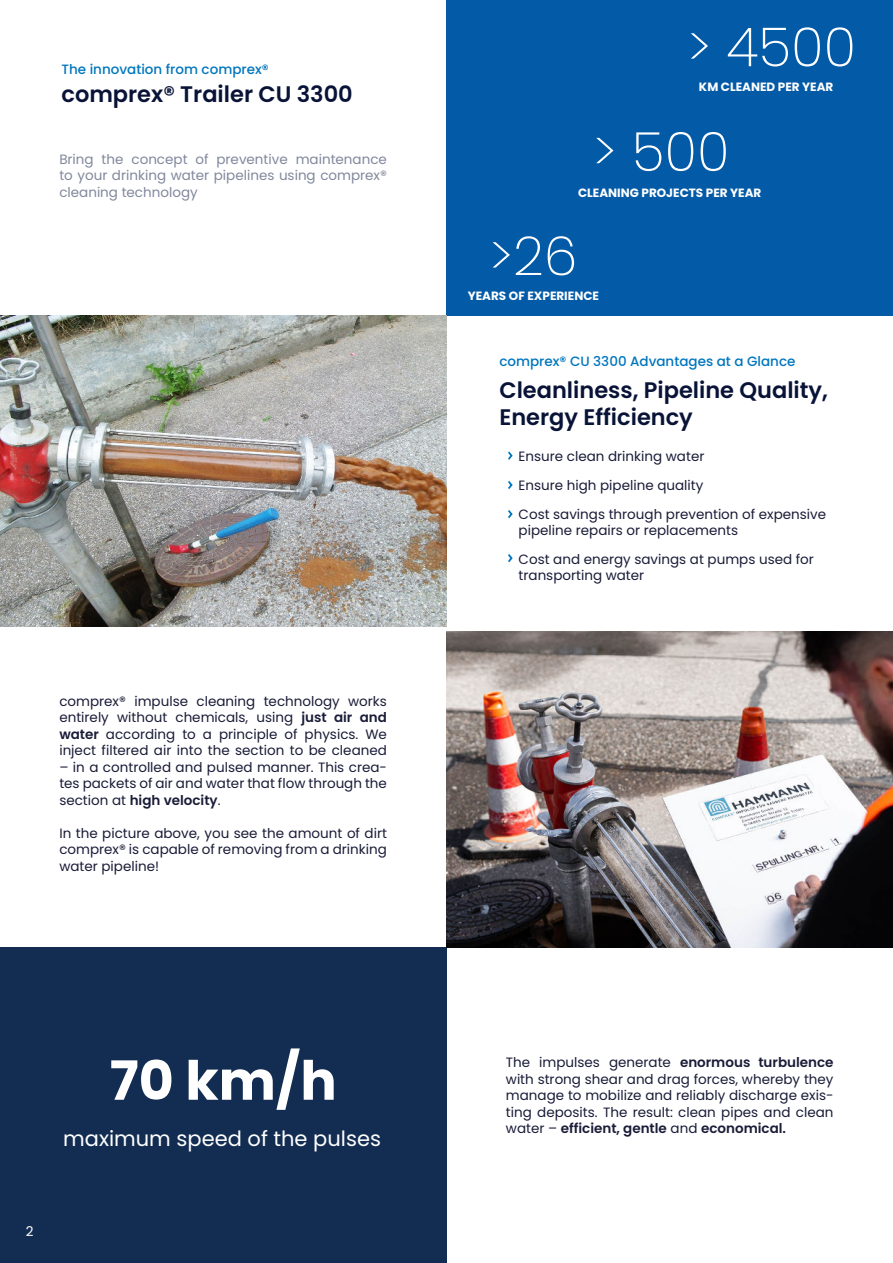
<style>
.page{position:relative;width:893px;height:1263px;background:#fff}
.page>*{position:absolute;margin:0;border:0;box-sizing:border-box;transform-origin:0 0}
.t1{font:200 54px "Poppins";color:#fff}
.t2{font:700 54px "Poppins";color:#fff}
.t3{font:600 22.5px/27px "Poppins";color:#081337}
.t4{font:21px "Poppins";color:#fff}
.t5{font:13.5px/16.5px "Poppins";color:#1a1c38;text-align:justify}
.t6{font:13.5px/16.5px "Poppins";color:#81889d;text-align:justify}
.t7{font:500 13.5px "Poppins";color:#0076be}
.t8{font:13.5px "Poppins";color:#fff}
.t9{font:700 12px "Poppins";color:#fff}
.s1{font-weight:600}
</style>
<div class="page">
<div style="left:446px;top:0;width:447px;height:315px;background:#035aa7"></div>
<div style="left:0;top:947px;width:446px;height:316px;background:#132d52"></div>
<svg style="left:508px;top:451px;width:5px;height:9px"></svg>
<img style="left:0;top:315px;width:446px;height:312px">
<img style="left:446px;top:631px;width:447px;height:316px">
<svg style="left:508px;top:554px;width:5px;height:8px"></svg>
<svg style="left:508px;top:510px;width:5px;height:8px"></svg>
<svg style="left:508px;top:481px;width:5px;height:8px"></svg>
<p class="t7" style="left:61px;top:63px;width:209px">The innovation from comprex®</p>
<h2 class="t3" style="left:61px;top:83px;width:293px">comprex® Trailer CU 3300</h2>
<p class="t6" style="left:59px;top:151px;width:329px">Bring the concept of preventive maintenance to your drinking water pipelines using comprex® cleaning technology</p>
<p class="t5" style="left:59px;top:693px;width:329px">comprex® impulse cleaning technology works entirely without chemicals, using <span class="s1">just air and water</span> according to a principle of physics. We inject filtered air into the section to be cleaned</p>
<p class="t5" style="left:59px;top:759px;width:329px">– in a controlled and pulsed manner. This crea&shy;tes packets of air and water that flow through the section at <span class="s1">high velocity</span>.</p>
<p class="t5" style="left:59px;top:825px;width:329px">In the picture above, you see the amount of dirt comprex® is capable of removing from a drinking water pipeline!</p>
<p class="t8" style="left:26px;top:1223px;width:9px">2</p>
<h1 class="t2" style="left:110px;top:1048px;width:228px">70 km/h</h1>
<h3 class="t4" style="left:63px;top:1126px;width:319px">maximum speed of the pulses</h3>
<h1 class="t1" style="left:687px;top:16px;width:170px">&gt; 4500</h1>
<p class="t9" style="left:699px;top:79px;width:136px">KM CLEANED PER YEAR</p>
<h1 class="t1" style="left:593px;top:121px;width:138px">&gt; 500</h1>
<p class="t9" style="left:578px;top:185px;width:185px">CLEANING PROJECTS PER YEAR</p>
<h1 class="t1" style="left:489px;top:225px;width:89px">&gt;26</h1>
<p class="t9" style="left:468px;top:289px;width:133px">YEARS OF EXPERIENCE</p>
<p class="t7" style="left:499px;top:355px;width:298px">comprex® CU 3300 Advantages at a Glance</p>
<h2 class="t3" style="left:499px;top:379px;width:330px">Cleanliness, Pipeline Quality,<br>Energy Efficiency</h2>
<p class="t5" style="left:519px;top:442px;width:309px;line-height:29px;text-align:left">Ensure clean drinking water<br>Ensure high pipeline quality<br>Cost savings through prevention of expensive</p>
<p class="t5" style="left:519px;top:516px;width:297px;line-height:29px">pipeline repairs or replacements<br>Cost and energy savings at pumps used for</p>
<p class="t5" style="left:519px;top:567px;width:127px">transporting water</p>
<p class="t5" style="left:506px;top:1054px;width:329px">The impulses generate <span class="s1">enormous turbulence </span>with strong shear and drag forces, whereby they manage to mobilize and reliably discharge exis&shy;ting deposits. The result: clean pipes and clean water – <span class="s1">efficient, gentle</span> and <span class="s1">economical.</span></p>
</div>
